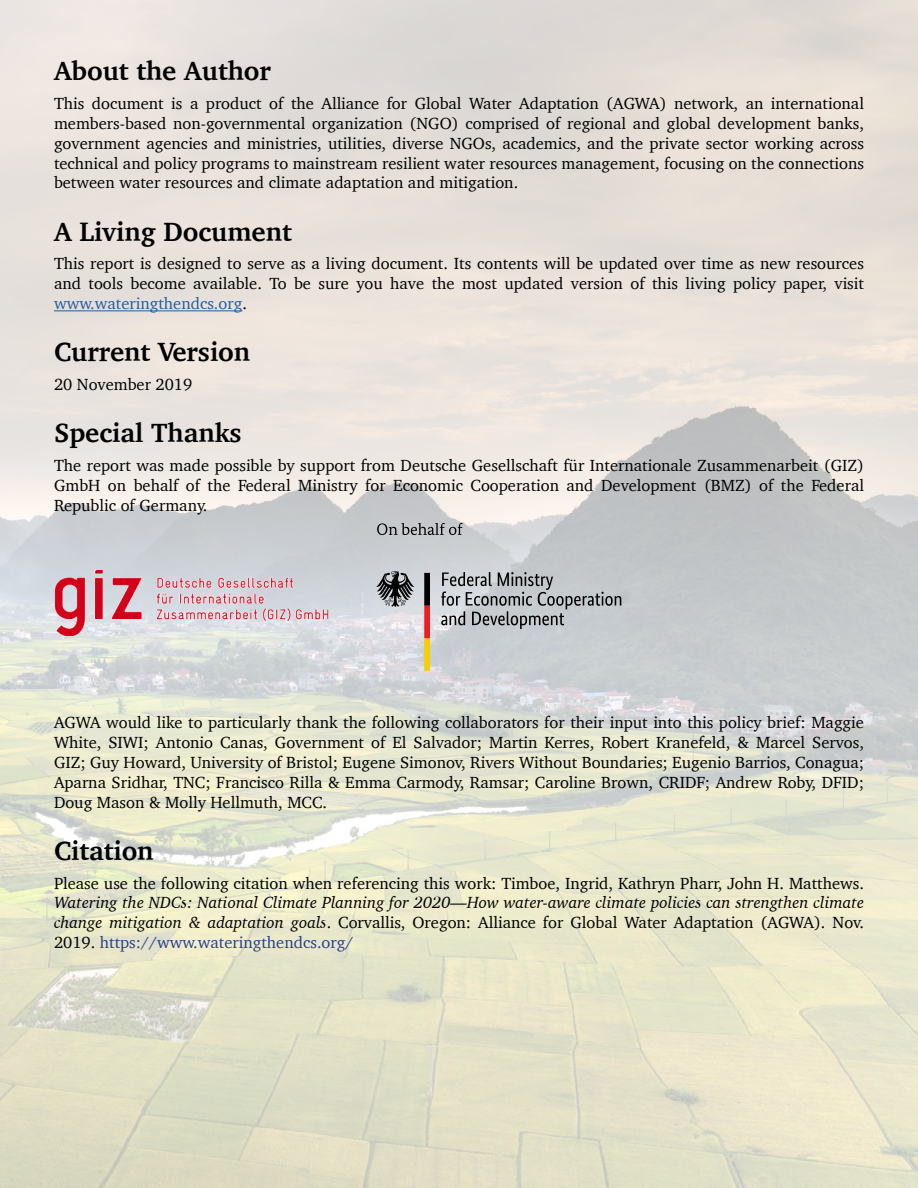
<style>
.page{position:relative;width:918px;height:1188px;background:#fff}
.page>*{position:absolute;margin:0;border:0;box-sizing:border-box;transform-origin:0 0}
.t1{font:700 27px "Charter";color:#000}
.t2{font:16.5px/19.8px "Charter";color:#000;text-align:justify}
.t3{font:italic 16.5px/19.8px "Charter";color:#000;text-align:justify}
.s1{color:#215e9e}
.s2{font-style:normal}
.s3{font-style:normal;color:#25408f}
</style>
<div class="page">
<img style="left:0;top:0;width:918px;height:1188px">
<hr style="left:54px;top:310px;width:188px;height:1px;background:#215e9e">
<img style="left:54px;top:570px;width:308px;height:86px">
<svg style="left:377px;top:523px;width:86px;height:12px"></svg>
<svg style="left:441px;top:572px;width:180px;height:57px;background:#a8acaf"></svg>
<svg style="left:376px;top:571px;width:38px;height:36px"></svg>
<svg style="left:424px;top:573px;width:6px;height:98px"></svg>
<h1 class="t1" style="left:54px;top:48px;width:218px">About the Author</h1>
<p class="t2" style="left:54px;top:94px;width:812px">This document is a product of the Alliance for Global Water Adaptation (AGWA) network, an international members-based non-governmental organization (NGO) comprised of regional and global development banks, government agencies and ministries, utilities, diverse NGOs, academics, and the private sector working across technical and policy programs to mainstream resilient water resources management, focusing on the connections between water resources and climate adaptation and mitigation.</p>
<h1 class="t1" style="left:54px;top:208px;width:239px">A Living Document</h1>
<p class="t2" style="left:54px;top:254px;width:812px">This report is designed to serve as a living document. Its contents will be updated over time as new resources and tools become available. To be sure you have the most updated version of this living policy paper, visit <span class="s1">www.wateringthendcs.org</span>.</p>
<h1 class="t1" style="left:54px;top:329px;width:198px">Current Version</h1>
<p class="t2" style="left:54px;top:374px;width:140px">20 November 2019</p>
<h1 class="t1" style="left:54px;top:410px;width:189px">Special Thanks</h1>
<p class="t2" style="left:54px;top:455px;width:812px">The report was made possible by support from Deutsche Gesellschaft für Internationale Zusammenarbeit (GIZ)<br>GmbH on behalf of the Federal Ministry for Economic Cooperation and Development (BMZ) of the Federal Republic of Germany.</p>
<p class="t2" style="left:54px;top:713px;width:812px">AGWA would like to particularly thank the following collaborators for their input into this policy brief: Maggie White, SIWI; Antonio Canas, Government of El Salvador; Martin Kerres, Robert Kranefeld, &amp; Marcel Servos, GIZ; Guy Howard, University of Bristol; Eugene Simonov, Rivers Without Boundaries; Eugenio Barrios, Conagua; Aparna Sridhar, TNC; Francisco Rilla &amp; Emma Carmody, Ramsar; Caroline Brown, CRIDF; Andrew Roby, DFID; Doug Mason &amp; Molly Hellmuth, MCC.</p>
<h1 class="t1" style="left:54px;top:827px;width:101px">Citation</h1>
<p class="t2" style="left:54px;top:873px;width:812px">Please use the following citation when referencing this work: Timboe, Ingrid, Kathryn Pharr, John H. Matthews.</p>
<p class="t3" style="left:54px;top:893px;width:812px">Watering the NDCs: National Climate Planning for 2020—How water-aware climate policies can strengthen climate change mitigation &amp; adaptation goals<span class="s2">. Corvallis, Oregon: Alliance for Global Water Adaptation (AGWA). Nov.<br>2019.</span> <span class="s3">https://www.wateringthendcs.org/</span></p>
</div>
